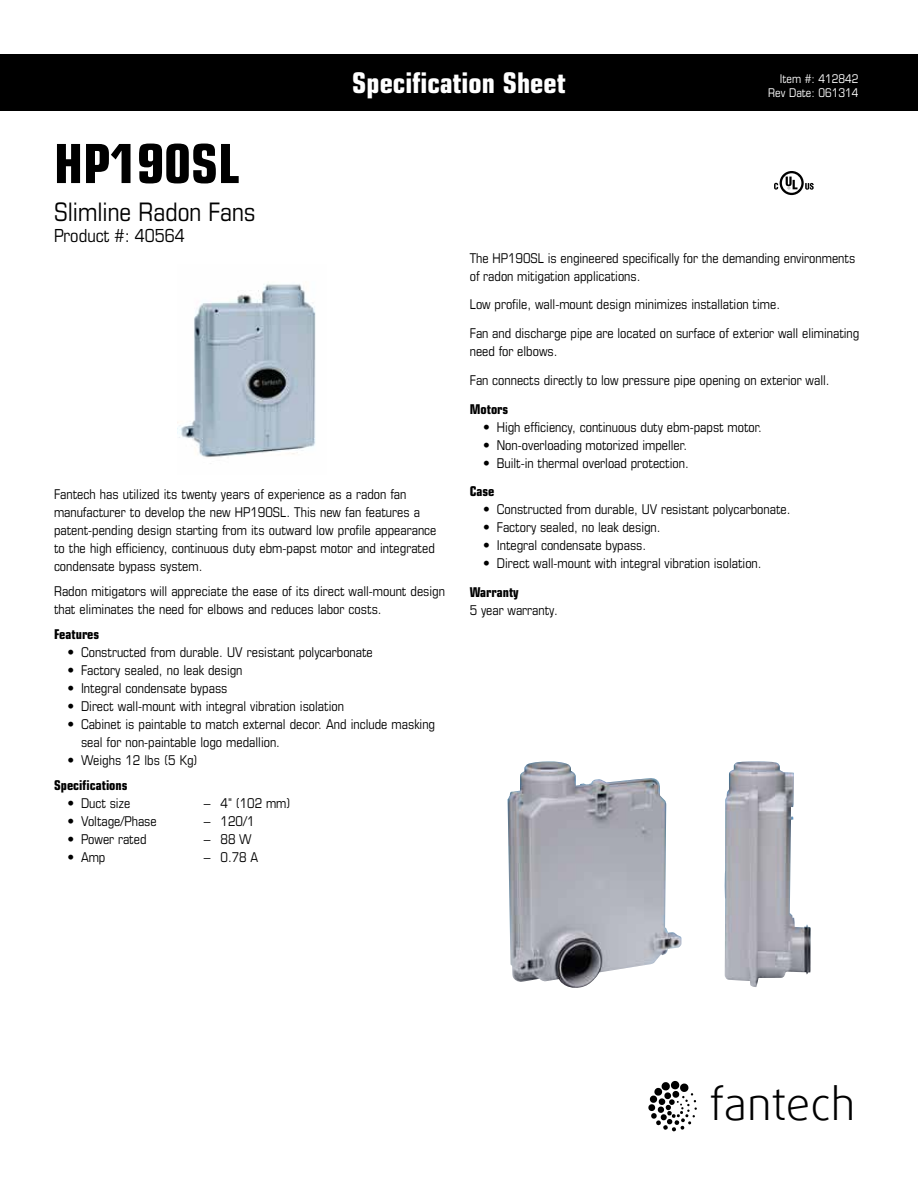
<style>
.page{position:relative;width:918px;height:1188px;background:#fff}
.page>*{position:absolute;margin:0;border:0;box-sizing:border-box;transform-origin:0 0}
.t1{font:700 condensed 54px "Eurostile LT Std";color:#000}
.t2{font:300 44.7px "Daxline Offc Pro";letter-spacing:-.005em;color:#000}
.t3{font:700 condensed 28.5px "Eurostile LT Std";color:#fff}
.t4{font:condensed 25.5px "Eurostile LT Std";color:#000}
.t5{font:condensed 18px "Eurostile LT Std";color:#000}
.t6{font:condensed 13.5px/18px "Eurostile LT Std";color:#000}
.t7{font:700 condensed 13.5px "Eurostile LT Std";color:#000}
.t8{font:condensed 12px/14.4px "Eurostile LT Std";color:#fff;text-align:right}
</style>
<div class="page">
<div style="left:0;top:54px;width:918px;height:56px;background:#000"></div>
<svg style="left:648px;top:1081px;width:49px;height:51px"></svg>
<img style="left:177px;top:284px;width:139px;height:173px">
<svg style="left:774px;top:171px;width:40px;height:24px"></svg>
<img style="left:508px;top:761px;width:173px;height:227px">
<img style="left:725px;top:761px;width:86px;height:226px">
<h1 class="t1" style="left:54px;top:131px;width:188px">HP190SL</h1>
<h3 class="t4" style="left:54px;top:196px;width:203px">Slimline Radon Fans</h3>
<h3 class="t5" style="left:54px;top:225px;width:132px">Product #: 40564</h3>
<h3 class="t3" style="left:352px;top:65px;width:215px">Specification Sheet</h3>
<p class="t8" style="left:768px;top:71px;width:92px">Item #: 412842<br>Rev Date: 061314</p>
<p class="t6" style="left:54px;top:485px;width:384px">Fantech has utilized its twenty years of experience as a radon fan manufacturer to develop the new HP190SL. This new fan features a patent-pending design starting from its outward low profile appearance to the high efficiency, continuous duty ebm-papst motor and integrated condensate bypass system.</p>
<p class="t6" style="left:54px;top:582px;width:393px">Radon mitigators will appreciate the ease of its direct wall-mount design that eliminates the need for elbows and reduces labor costs.</p>
<p class="t7" style="left:54px;top:626px;width:47px">Features</p>
<p class="t6" style="left:68px;top:643px;width:307px">• Constructed from durable. UV resistant polycarbonate</p>
<p class="t6" style="left:68px;top:661px;width:177px">• Factory sealed, no leak design</p>
<p class="t6" style="left:68px;top:679px;width:162px">• Integral condensate bypass</p>
<p class="t6" style="left:68px;top:697px;width:278px">• Direct wall-mount with integral vibration isolation</p>
<p class="t6" style="left:81px;top:715px;width:356px;text-indent:-14px">• Cabinet is paintable to match external decor. And include masking seal for non-paintable logo medallion.</p>
<p class="t6" style="left:68px;top:751px;width:132px">• Weighs 12 lbs (5 Kg)</p>
<p class="t7" style="left:54px;top:777px;width:75px">Specifications</p>
<p class="t6" style="left:68px;top:793px;width:64px">• Duct size</p>
<p class="t6" style="left:204px;top:793px;width:88px">– 4" (102 mm)</p>
<p class="t6" style="left:68px;top:811px;width:91px">• Voltage/Phase</p>
<p class="t6" style="left:204px;top:811px;width:52px">– 120/1</p>
<p class="t6" style="left:68px;top:829px;width:81px">• Power rated</p>
<p class="t6" style="left:204px;top:829px;width:49px">– 88 W</p>
<p class="t6" style="left:68px;top:847px;width:39px">• Amp</p>
<p class="t6" style="left:204px;top:847px;width:56px">– 0.78 A</p>
<p class="t6" style="left:470px;top:248px;width:387px">The HP190SL is engineered specifically for the demanding environments of radon mitigation applications.</p>
<p class="t6" style="left:470px;top:290px;width:391px;line-height:28.8px">Low profile, wall-mount design minimizes installation time.<br>Fan and discharge pipe are located on surface of exterior wall eliminating</p>
<p class="t6" style="left:470px;top:337px;width:361px;line-height:28.8px">need for elbows.<br>Fan connects directly to low pressure pipe opening on exterior wall.</p>
<p class="t7" style="left:470px;top:401px;width:40px">Motors</p>
<p class="t6" style="left:483px;top:418px;width:280px">• High efficiency, continuous duty ebm-papst motor.</p>
<p class="t6" style="left:483px;top:436px;width:205px">• Non-overloading motorized impeller.</p>
<p class="t6" style="left:483px;top:454px;width:207px">• Built-in thermal overload protection.</p>
<p class="t7" style="left:470px;top:483px;width:26px">Case</p>
<p class="t6" style="left:483px;top:500px;width:309px">• Constructed from durable, UV resistant polycarbonate.</p>
<p class="t6" style="left:483px;top:518px;width:179px">• Factory sealed, no leak design.</p>
<p class="t6" style="left:483px;top:536px;width:164px">• Integral condensate bypass.</p>
<p class="t6" style="left:483px;top:554px;width:280px">• Direct wall-mount with integral vibration isolation.</p>
<p class="t7" style="left:470px;top:584px;width:51px">Warranty</p>
<p class="t6" style="left:470px;top:601px;width:90px">5 year warranty.</p>
<h2 class="t2" style="left:709px;top:1075px;width:148px">fantech</h2>
</div>
